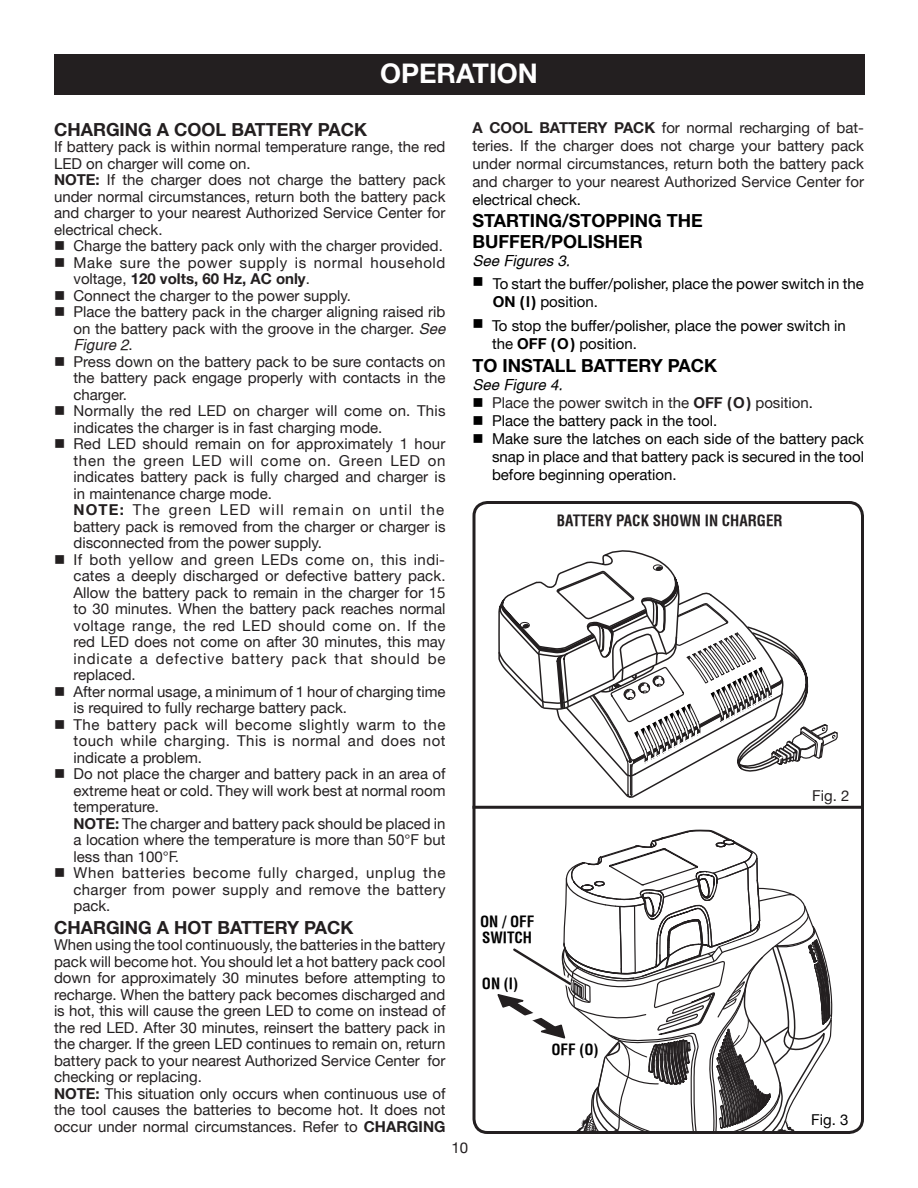
<style>
.page{position:relative;width:918px;height:1188px;background:#fff}
.page>*{position:absolute;margin:0;border:0;box-sizing:border-box;transform-origin:0 0}
.t1{font:700 27px "Helvetica Neue";color:#fff}
.t2{font:700 18px/21.6px "Helvetica Neue";color:#000}
.t3{font:700 18px "Helvetica Neue";color:#231f20}
.t4{font:15px/16.5px "Helvetica Neue";color:#231f20}
.t5{font:15px/18px "Helvetica Neue";color:#000}
.t6{font:15px/16.5px "Helvetica Neue";letter-spacing:.04em;color:#231f20}
.t7{font:700 condensed 15px "Helvetica";color:#231f20}
.t8{font:italic 15px "Helvetica";color:#000}
.t9{font:700 condensed 15px/15.8px "Helvetica";color:#000}
.t10{font:italic 15px "Helvetica";color:#231f20}
.s1{font-weight:700}
.s2{font-family:"Helvetica";font-style:italic}
.s3{font-family:"Helvetica Neue";font-style:normal}
.s4{color:#000}
</style>
<div class="page">
<div style="left:472px;top:501px;width:392px;height:633px;border:3px solid #231f20;border-radius:14px"></div>
<div style="left:54px;top:54px;width:811px;height:40px;background:#231f20"></div>
<svg style="left:498px;top:550px;width:340px;height:248px"></svg>
<svg style="left:497px;top:830px;width:346px;height:302px"></svg>
<hr style="left:472px;top:806px;width:390px;height:3px;background:#231f20">
<h1 class="t1" style="left:380px;top:56px;width:159px">OPERATION</h1>
<p class="t3" style="left:54px;top:118px;width:315px">CHARGING A COOL BATTERY PACK</p>
<p class="t4" style="left:54px;top:138px;width:393px">If battery pack is within normal temperature range, the red LED on charger will come on.<br><span class="s1">NOTE:</span> If the charger does not charge the battery pack under normal circumstances, return both the battery pack and charger to your nearest Authorized Service Center for electrical check.</p>
<p class="t4" style="left:54px;top:237px;width:390px">■ Charge the battery pack only with the charger provided.</p>
<p class="t6" style="left:74px;top:254px;width:373px;text-indent:-20px">■ Make sure the power supply is normal household voltage, <span class="s1">120 volts, 60 Hz, AC only</span>.</p>
<p class="t4" style="left:54px;top:287px;width:299px">■ Connect the charger to the power supply.</p>
<p class="t4" style="left:54px;top:303px;width:393px;text-align:right">■ Place the battery pack in the charger aligning raised rib on the battery pack with the groove in the charger. <span class="s2">See</span></p>
<p class="t10" style="left:74px;top:336px;width:61px">Figure 2<span class="s3">.</span></p>
<p class="t4" style="left:74px;top:353px;width:374px;text-align:justify;text-indent:-20px">■ Press down on the battery pack to be sure contacts on the battery pack engage properly with contacts in the charger.</p>
<p class="t4" style="left:74px;top:402px;width:373px;text-indent:-20px">■ Normally the red LED on charger will come on. This indicates the charger is in fast charging mode.</p>
<p class="t4" style="left:74px;top:435px;width:374px;text-indent:-20px">■ Red LED should remain on for approximately 1 hour then the green LED will come on. Green LED on indicates battery pack is fully charged and charger is in maintenance charge mode.<br><span class="s1">NOTE:</span> The green LED will remain on until the battery pack is removed from the charger or charger is disconnected from the power supply.</p>
<p class="t4" style="left:74px;top:551px;width:374px;text-align:justify;text-indent:-20px">■ If both yellow and green LEDs come on, this indi&shy;cates a deeply discharged or defective battery pack.<br>Allow the battery pack to remain in the charger for 15 to 30 minutes. When the battery pack reaches normal voltage range, the red LED should come on. If the red LED does not come on after 30 minutes, this may indicate a defective battery pack that should be replaced.</p>
<p class="t4" style="left:74px;top:683px;width:374px;text-indent:-20px">■ After normal usage, a minimum of 1 hour of charging time is required to fully recharge battery pack.</p>
<p class="t4" style="left:74px;top:716px;width:373px;text-align:justify;text-indent:-20px">■ The battery pack will become slightly warm to the touch while charging. This is normal and does not indicate a problem.</p>
<p class="t4" style="left:74px;top:765px;width:374px;text-indent:-20px">■ Do not place the charger and battery pack in an area of extreme heat or cold. They will work best at normal room temperature.<br><span class="s1">NOTE:</span> The charger and battery pack should be placed in a location where the temperature is more than 50°F but less than 100°F.</p>
<p class="t4" style="left:74px;top:864px;width:374px;text-align:justify;text-indent:-20px">■ When batteries become fully charged, unplug the charger from power supply and remove the battery pack.</p>
<p class="t3" style="left:54px;top:916px;width:301px">CHARGING A HOT BATTERY PACK</p>
<p class="t4" style="left:54px;top:936px;width:393px">When using the tool continuously, the batteries in the battery pack will become hot. You should let a hot battery pack cool down for approximately 30 minutes before attempting to recharge. When the battery pack becomes discharged and is hot, this will cause the green LED to come on instead of the red LED. After 30 minutes, reinsert the battery pack in the charger. If the green LED continues to remain on, return battery pack to your nearest Authorized Service Center for checking or replacing.<br><span class="s1">NOTE:</span> This situation only occurs when continuous use of the tool causes the batteries to become hot. It does not occur under normal circumstances. Refer to <span class="s1">CHARGING</span></p>
<p class="t4" style="left:473px;top:119px;width:393px;line-height:18px;text-align:justify"><span class="s1">A COOL BATTERY PACK</span> for normal recharging of bat&shy;teries. If the charger does not charge your battery pack under normal circumstances, return both the battery pack and charger to your nearest Authorized Service Center for</p>
<p class="t5" style="left:472px;top:191px;width:110px">electrical check.</p>
<p class="t2" style="left:472px;top:209px;width:232px">STARTING/STOPPING THE<br>BUFFER/POLISHER</p>
<p class="t8" style="left:472px;top:253px;width:99px">See Figures 3.</p>
<p class="t5" style="left:493px;top:274px;width:373px;text-indent:-20px">■ To start the buffer/polisher, place the power switch in the<br><span class="s1">ON ( l )</span> position.</p>
<p class="t5" style="left:492px;top:317px;width:355px;text-indent:-20px">■ To stop the buffer/polisher, place the power switch in the <span class="s1">OFF ( O )</span> position.</p>
<p class="t2" style="left:472px;top:354px;width:246px">TO INSTALL BATTERY PACK</p>
<p class="t8" style="left:472px;top:376px;width:92px">See Figure 4.</p>
<p class="t4" style="left:472px;top:394px;width:342px"><span class="s4">■</span> Place the power switch in the <span class="s1">OFF ( O )</span> position<span class="s4">.</span></p>
<p class="t5" style="left:472px;top:411px;width:246px">■ Place the battery pack in the tool.</p>
<p class="t5" style="left:492px;top:429px;width:374px;text-align:justify;text-indent:-20px">■ Make sure the latches on each side of the battery pack snap in place and that battery pack is secured in the tool before beginning operation.</p>
<p class="t7" style="left:557px;top:511px;width:227px">BATTERY PACK SHOWN IN CHARGER</p>
<p class="t9" style="left:480px;top:914px;width:56px">ON / OFF<br>SWITCH</p>
<p class="t9" style="left:482px;top:975px;width:38px">ON (I)</p>
<p class="t9" style="left:551px;top:1042px;width:49px">OFF (O)</p>
<p class="t4" style="left:812px;top:787px;width:39px">Fig. 2</p>
<p class="t5" style="left:811px;top:1110px;width:39px">Fig. 3</p>
<p class="t4" style="left:451px;top:1140px;width:18px">10</p>
</div>
